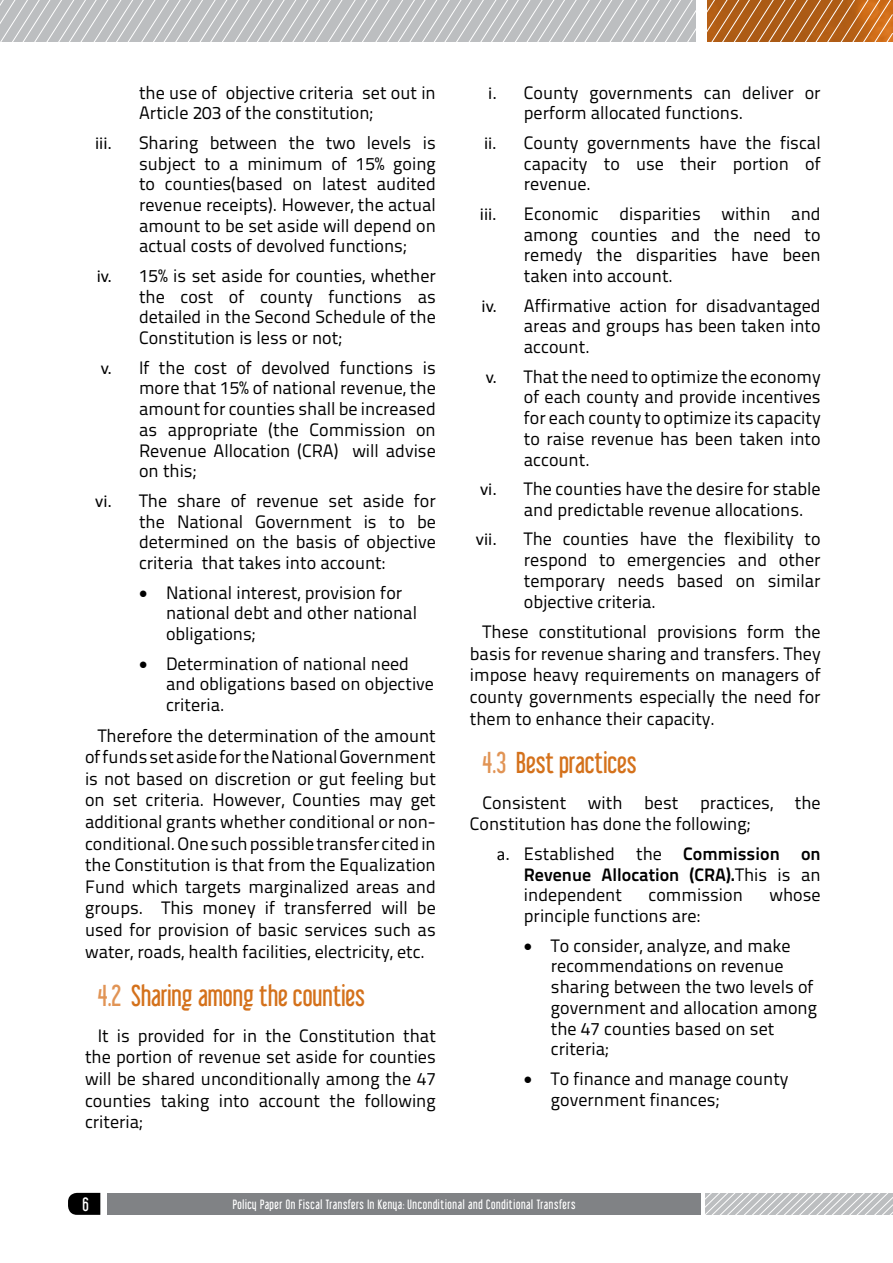
<style>
.page{position:relative;width:893px;height:1263px;background:#fff}
.page>*{position:absolute;margin:0;border:0;box-sizing:border-box;transform-origin:0 0}
.Chapter_Heads_2{font:27px "Libel Suit";color:#d4711b}
.List_Paragraph{font:18px/20.7px "Titillium Text 22 L";color:#000;text-align:justify}
.Body_copy{font:18px/21.6px "Titillium Text 22 L";color:#000;text-align:justify}
.List_Paragraph-2{font:700 18px/20.7px "Titillium Text 22 L";color:#000;text-align:justify}
.List_Paragraph-3{font:18px "Calibri";color:#000}
.t1{font:17.25px "Libel Suit";color:#fff}
.t2{font:12px "Libel Suit";letter-spacing:.05em;color:#fff}
.s1{font-family:"Calibri"}
.s2{color:#e19455}
.s3{font-family:"Calibri";font-weight:400}
.s4{font-weight:400}
</style>
<div class="page">
<svg style="left:68px;top:1193px;width:32px;height:22px"></svg>
<svg style="left:705px;top:1193px;width:188px;height:22px;background:#c7c9cb"></svg>
<div style="left:107px;top:1193px;width:594px;height:22px;background:#808285"></div>
<svg style="left:0;top:0;width:893px;height:42px;background:#c1b3a6"></svg>
<p class="List_Paragraph" style="left:139px;top:81px;width:298px">the use of objective criteria set out in<br>Article 203 of the constitution;</p>
<p class="List_Paragraph-3" style="left:95px;top:132px;width:18px">iii.</p>
<p class="List_Paragraph" style="left:139px;top:131px;width:298px">Sharing between the two levels is subject to a minimum of 15% going to counties(based on latest audited revenue receipts). However, the actual amount to be set aside will depend on actual costs of devolved functions;</p>
<p class="List_Paragraph" style="left:139px;top:264px;width:298px;text-indent:-42px"><span class="s1">iv.</span> 15% is set aside for counties, whether the cost of county functions as detailed in the Second Schedule of the Constitution is less or not;</p>
<p class="List_Paragraph" style="left:139px;top:356px;width:298px;text-indent:-38px"><span class="s1">v.</span> If the cost of devolved functions is more that 15% of national revenue, the amount for counties shall be increased as appropriate (the Commission on Revenue Allocation (CRA) will advise on this;</p>
<p class="List_Paragraph" style="left:139px;top:489px;width:298px;text-indent:-44px"><span class="s1">vi.</span> The share of revenue set aside for the National Government is to be determined on the basis of objective criteria that takes into account:</p>
<p class="List_Paragraph" style="left:166px;top:581px;width:252px;text-align:left;text-indent:-27px">• National interest, provision for national debt and other national obligations;</p>
<p class="List_Paragraph" style="left:166px;top:652px;width:270px;text-align:left;text-indent:-27px">• Determination of national need and obligations based on objective criteria.</p>
<p class="Body_copy" style="left:85px;top:723px;width:352px;text-indent:13px">Therefore the determination of the amount of funds set aside for the National Government is not based on discretion or gut feeling but on set criteria. However, Counties may get additional grants whether conditional or non&shy;conditional. One such possible transfer cited in the Constitution is that from the Equalization Fund which targets marginalized areas and groups. This money if transferred will be used for provision of basic services such as water, roads, health facilities, electricity, etc.</p>
<p class="Chapter_Heads_2" style="left:98px;top:979px;width:269px"><span class="s2">4.2</span> Sharing among the counties</p>
<p class="Body_copy" style="left:85px;top:1024px;width:352px;text-indent:13px">It is provided for in the Constitution that the portion of revenue set aside for counties will be shared unconditionally among the 47 counties taking into account the following criteria;</p>
<p class="List_Paragraph" style="left:524px;top:81px;width:298px;text-indent:-36px"><span class="s1">i.</span> County governments can deliver or perform allocated functions.</p>
<p class="List_Paragraph" style="left:524px;top:131px;width:298px;text-indent:-40px"><span class="s1">ii.</span> County governments have the fiscal capacity to use their portion of revenue.</p>
<p class="List_Paragraph-3" style="left:480px;top:203px;width:18px">iii.</p>
<p class="List_Paragraph" style="left:524px;top:202px;width:298px">Economic disparities within and among counties and the need to remedy the disparities have been taken into account.</p>
<p class="List_Paragraph" style="left:524px;top:294px;width:298px;text-indent:-42px"><span class="s1">iv.</span> Affirmative action for disadvantaged areas and groups has been taken into account.</p>
<p class="List_Paragraph" style="left:524px;top:365px;width:298px;text-indent:-38px"><span class="s1">v.</span> That the need to optimize the economy of each county and provide incentives for each county to optimize its capacity to raise revenue has been taken into account.</p>
<p class="List_Paragraph" style="left:524px;top:477px;width:298px;text-indent:-44px"><span class="s1">vi.</span> The counties have the desire for stable and predictable revenue allocations.</p>
<p class="List_Paragraph-3" style="left:476px;top:528px;width:22px">vii.</p>
<p class="List_Paragraph" style="left:524px;top:528px;width:298px">The counties have the flexibility to respond to emergencies and other temporary needs based on similar objective criteria.</p>
<p class="Body_copy" style="left:470px;top:620px;width:352px;text-indent:13px">These constitutional provisions form the basis for revenue sharing and transfers. They impose heavy requirements on managers of county governments especially the need for them to enhance their capacity.</p>
<p class="Chapter_Heads_2" style="left:483px;top:746px;width:156px"><span class="s2">4.3</span> Best practices</p>
<p class="Body_copy" style="left:470px;top:791px;width:352px;text-indent:13px">Consistent with best practices, the<br>Constitution has done the following;</p>
<p class="List_Paragraph-2" style="left:524px;top:842px;width:298px;text-indent:-27px"><span class="s3">a.</span> <span class="s4">Established the</span> Commission on Revenue Allocation (CRA).<span class="s4">This is an independent</span></p>
<p class="List_Paragraph" style="left:649px;top:884px;width:96px">commission</p>
<p class="List_Paragraph" style="left:769px;top:884px;width:53px">whose</p>
<p class="List_Paragraph" style="left:524px;top:904px;width:178px">principle functions are:</p>
<p class="List_Paragraph" style="left:551px;top:934px;width:268px;text-align:left;text-indent:-27px">• To consider, analyze, and make recommendations on revenue sharing between the two levels of government and allocation among the 47 counties based on set criteria;</p>
<p class="List_Paragraph" style="left:551px;top:1067px;width:239px;text-indent:-27px">• To finance and manage county government finances;</p>
<p class="t1" style="left:82px;top:1194px;width:8px">6</p>
<p class="t2" style="left:233px;top:1197px;width:344px">Policy Paper On Fiscal Transfers In Kenya: Unconditional and Conditional Transfers</p>
</div>
